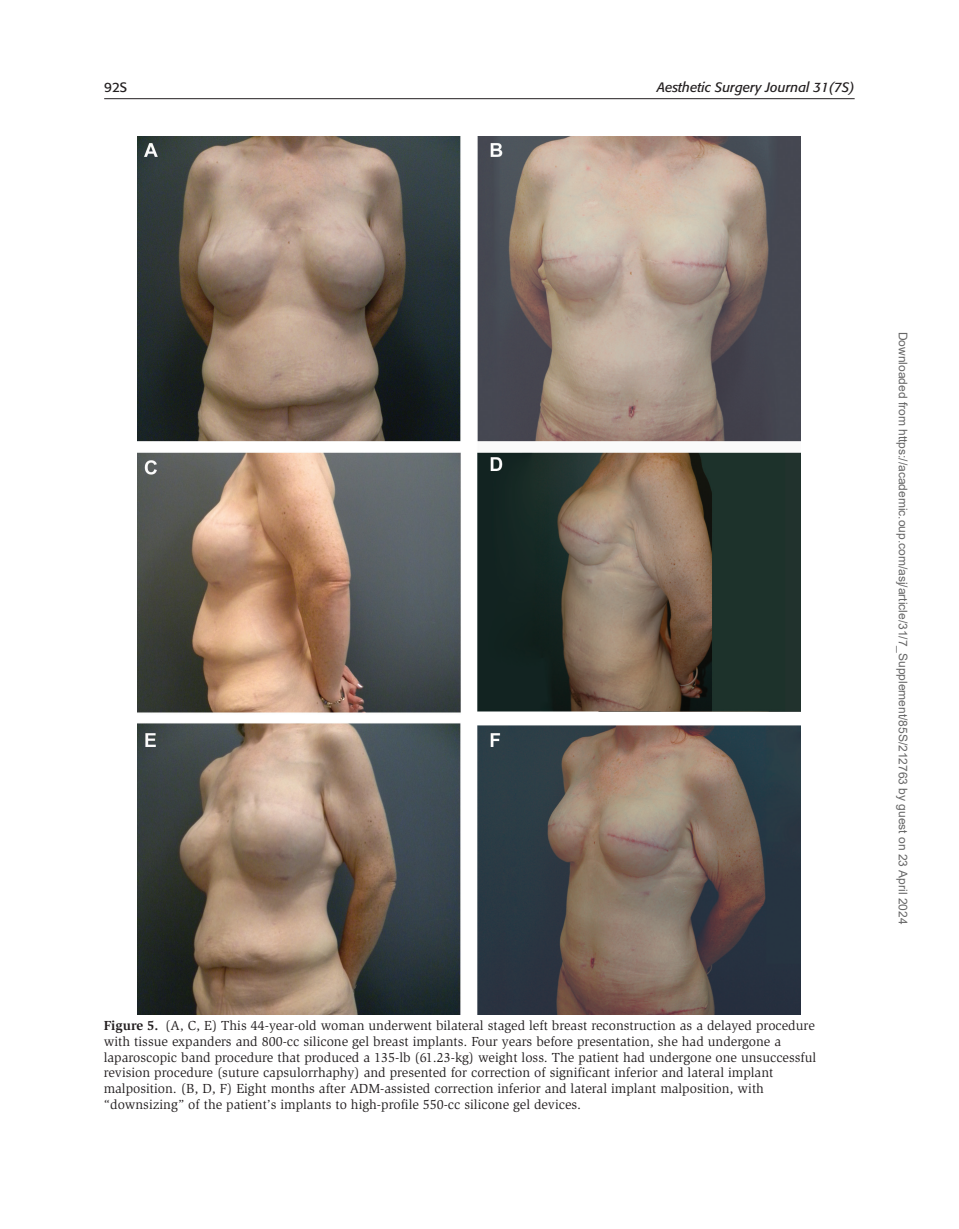
<style>
.page{position:relative;width:959px;height:1229px;background:#fff}
.page>*{position:absolute;margin:0;border:0;box-sizing:border-box;transform-origin:0 0}
.t1{font:13.5px/15.8px "Slimbach";color:#231f20}
.t2{font:italic 13.5px "Formata";color:#231f20}
.t3{font:13.5px "Formata";color:#231f20}
.t4{font:12px "Arial";color:#666}
.s1{font-weight:700}
</style>
<div class="page">
<hr style="left:104px;top:98px;width:750px;height:1px;background:#231f20">
<img style="left:138px;top:136px;width:662px;height:878px">
<p class="t3" style="left:104px;top:79px;width:25px">92S</p>
<p class="t2" style="left:657px;top:79px;width:199px">Aesthetic Surgery Journal 31(7S)</p>
<p class="t1" style="left:104px;top:1017px;width:714px"><span class="s1">Figure 5.</span> (A, C, E) This 44-year-old woman underwent bilateral staged left breast reconstruction as a delayed procedure with tissue expanders and 800-cc silicone gel breast implants. Four years before presentation, she had undergone a laparoscopic band procedure that produced a 135-lb (61.23-kg) weight loss. The patient had undergone one unsuccessful revision procedure (suture capsulorrhaphy) and presented for correction of significant inferior and lateral implant malposition. (B, D, F) Eight months after ADM-assisted correction inferior and lateral implant malposition, with “downsizing” of the patient’s implants to high-profile 550-cc silicone gel devices.</p>
<p class="t4" style="left:907px;top:331px;width:594px;rotate:90deg">Downloaded from https://academic.oup.com/asj/article/31/7_Supplement/85S/212763 by guest on 23 April 2024</p>
</div>
